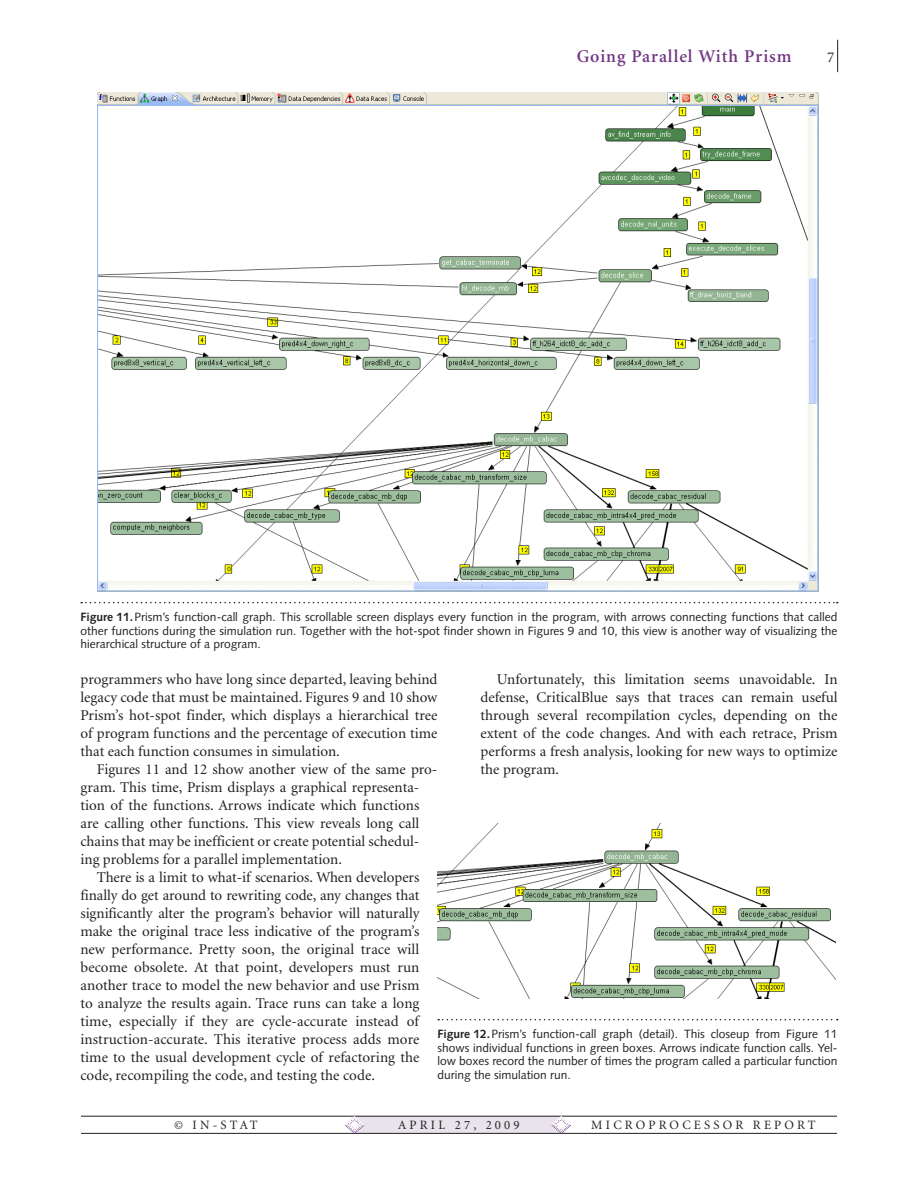
<style>
.page{position:relative;width:918px;height:1188px;background:#fff}
.page>*{position:absolute;margin:0;border:0;box-sizing:border-box;transform-origin:0 0}
.t1{font:600 18px "Minion";letter-spacing:.05em;color:#703783}
.t2{font:15px/18px "Minion";color:#231f20;text-align:justify}
.t3{font:14.85px/18px "Minion";color:#231f20}
.t4{font:12.75px "Minion";letter-spacing:.25em;color:#231f20}
.Figure_Caption{font:12px/13.5px "Syntax";color:#231f20;text-align:justify}
.s1{font-weight:700}
</style>
<div class="page">
<hr style="left:837px;top:40px;width:1px;height:32px;background:#231f20">
<div style="left:354px;top:1116px;width:207px;height:17px;background:#e9e3ec"></div>
<hr style="left:81px;top:1116px;width:756px;height:1px;background:#231f20">
<hr style="left:81px;top:1133px;width:756px;height:1px;background:#231f20">
<svg style="left:552px;top:1116px;width:19px;height:17px"></svg>
<svg style="left:345px;top:1117px;width:19px;height:16px"></svg>
<img style="left:97px;top:93px;width:721px;height:498px">
<svg style="left:81px;top:602px;width:757px;height:1px"></svg>
<img style="left:437px;top:824px;width:399px;height:174px">
<svg style="left:438px;top:1019px;width:400px;height:1px"></svg>
<p class="t1" style="left:577px;top:47px;width:216px">Going Parallel With Prism</p>
<p class="Figure_Caption" style="left:80px;top:611px;width:759px"><span class="s1">Figure 11.</span> Prism’s function-call graph. This scrollable screen displays every function in the program, with arrows connecting functions that called other functions during the simulation run. Together with the hot-spot finder shown in Figures 9 and 10, this view is another way of visualizing the hierarchical structure of a program.</p>
<p class="t2" style="left:81px;top:671px;width:358px">programmers who have long since departed, leaving behind legacy code that must be maintained. Figures 9 and 10 show Prism’s hot-spot finder, which displays a hierarchical tree of program functions and the percentage of execution time that each function consumes in simulation.</p>
<p class="t2" style="left:81px;top:761px;width:358px;text-align:left;text-indent:16px">Figures 11 and 12 show another view of the same pro&shy;gram. This time, Prism displays a graphical representa&shy;tion of the functions. Arrows indicate which functions are calling other functions. This view reveals long call chains that may be inefficient or create potential schedul&shy;ing problems for a parallel implementation.</p>
<p class="t2" style="left:81px;top:869px;width:340px;text-indent:16px">There is a limit to what-if scenarios. When developers finally do get around to rewriting code, any changes that significantly alter the program’s behavior will naturally make the original trace less indicative of the program’s new performance. Pretty soon, the original trace will become obsolete. At that point, developers must run another trace to model the new behavior and use Prism to analyze the results again. Trace runs can take a long time, especially if they are cycle-accurate instead of instruction-accurate. This iterative process adds more time to the usual development cycle of refactoring the code, recompiling the code, and testing the code.</p>
<p class="t2" style="left:481px;top:671px;width:358px;text-indent:16px">Unfortunately, this limitation seems unavoidable. In defense, CriticalBlue says that traces can remain useful through several recompilation cycles, depending on the extent of the code changes. And with each retrace, Prism</p>
<p class="t3" style="left:481px;top:743px;width:358px">performs a fresh analysis, looking for new ways to optimize the program.</p>
<p class="Figure_Caption" style="left:437px;top:1028px;width:402px"><span class="s1">Figure 12.</span>Prism’s function-call graph (detail). This closeup from Figure 11 shows individual functions in green boxes. Arrows indicate function calls. Yel&shy;low boxes record the number of times the program called a particular function during the simulation run.</p>
<p class="t4" style="left:174px;top:1119px;width:85px">© In-Stat</p>
<p class="t4" style="left:398px;top:1119px;width:123px">April 27, 2009</p>
<p class="t4" style="left:591px;top:1119px;width:226px">microprocess or report</p>
</div>
